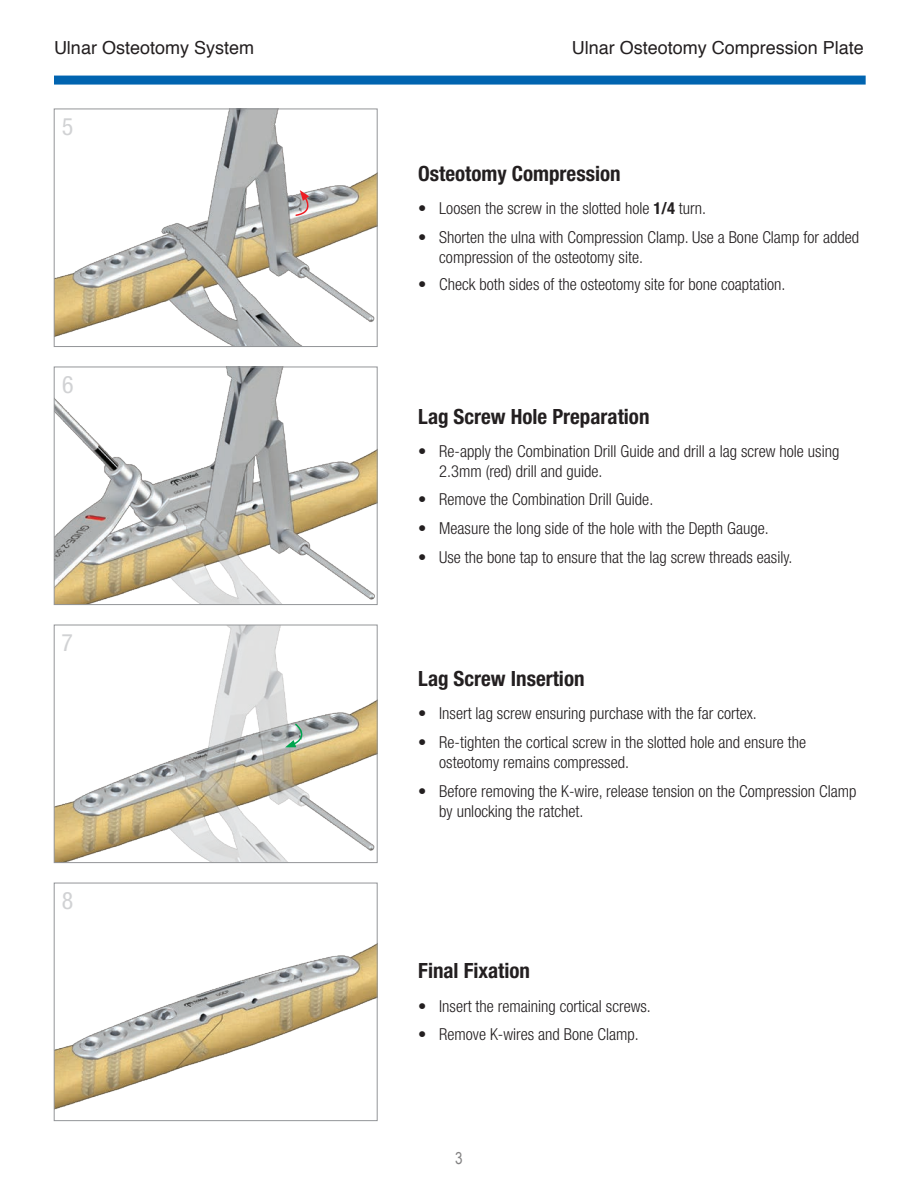
<style>
.page{position:relative;width:918px;height:1188px;background:#fff}
.page>*{position:absolute;margin:0;border:0;box-sizing:border-box;transform-origin:0 0}
.t1{font:condensed 24px "Helvetica Neue LT Std";color:#d1d2d4}
.t2{font:700 condensed 21px "Helvetica Neue LT Std";color:#231f20}
.t3{font:18px "Helvetica";color:#231f20}
.t4{font:300 condensed 16.5px/19.8px "Helvetica Neue LT Std";color:#231f20}
.t5{font:16.5px "Arial Narrow";color:#838283}
.s1{font-weight:700}
</style>
<div class="page">
<img style="left:56px;top:627px;width:319px;height:234px">
<div style="left:54px;top:625px;width:323px;height:238px;border:1px solid #939598"></div>
<svg style="left:285px;top:722px;width:26px;height:25px"></svg>
<img style="left:56px;top:111px;width:319px;height:234px">
<div style="left:54px;top:109px;width:323px;height:238px;border:1px solid #939598"></div>
<svg style="left:294px;top:190px;width:22px;height:27px"></svg>
<img style="left:56px;top:369px;width:319px;height:234px">
<div style="left:54px;top:367px;width:323px;height:238px;border:1px solid #939598"></div>
<img style="left:56px;top:944px;width:319px;height:165px">
<div style="left:54px;top:883px;width:323px;height:238px;border:1px solid #939598"></div>
<div style="left:54px;top:76px;width:812px;height:9px;background:#0164b0"></div>
<p class="t3" style="left:54px;top:34px;width:202px">Ulnar Osteotomy System</p>
<p class="t3" style="left:572px;top:34px;width:294px">Ulnar Osteotomy Compression Plate</p>
<p class="t1" style="left:62px;top:113px;width:13px">5</p>
<p class="t1" style="left:62px;top:371px;width:13px">6</p>
<p class="t1" style="left:61px;top:629px;width:13px">7</p>
<p class="t1" style="left:62px;top:887px;width:13px">8</p>
<p class="t2" style="left:418px;top:161px;width:204px">Osteotomy Compression</p>
<p class="t4" style="left:418px;top:198px;width:289px">• Loosen the screw in the slotted hole <span class="s1">1/4</span> turn.</p>
<p class="t4" style="left:439px;top:227px;width:421px;text-indent:-21px">• Shorten the ulna with Compression Clamp. Use a Bone Clamp for added compression of the osteotomy site.</p>
<p class="t4" style="left:418px;top:274px;width:369px">• Check both sides of the osteotomy site for bone coaptation.</p>
<p class="t2" style="left:418px;top:403px;width:233px">Lag Screw Hole Preparation</p>
<p class="t4" style="left:439px;top:441px;width:402px;text-indent:-21px">• Re-apply the Combination Drill Guide and drill a lag screw hole using<br>2.3mm (red) drill and guide.</p>
<p class="t4" style="left:418px;top:490px;width:237px">• Remove the Combination Drill Guide.</p>
<p class="t4" style="left:418px;top:518px;width:352px">• Measure the long side of the hole with the Depth Gauge.</p>
<p class="t4" style="left:418px;top:547px;width:376px">• Use the bone tap to ensure that the lag screw threads easily.</p>
<p class="t2" style="left:418px;top:666px;width:168px">Lag Screw Insertion</p>
<p class="t4" style="left:418px;top:703px;width:340px">• Insert lag screw ensuring purchase with the far cortex.</p>
<p class="t4" style="left:439px;top:732px;width:368px;text-indent:-21px">• Re-tighten the cortical screw in the slotted hole and ensure the osteotomy remains compressed.</p>
<p class="t4" style="left:439px;top:781px;width:419px;text-indent:-21px">• Before removing the K-wire, release tension on the Compression Clamp by unlocking the ratchet.</p>
<p class="t2" style="left:418px;top:958px;width:113px">Final Fixation</p>
<p class="t4" style="left:418px;top:996px;width:234px">• Insert the remaining cortical screws.</p>
<p class="t4" style="left:418px;top:1025px;width:222px">• Remove K-wires and Bone Clamp.</p>
<p class="t5" style="left:455px;top:1146px;width:9px">3</p>
</div>
